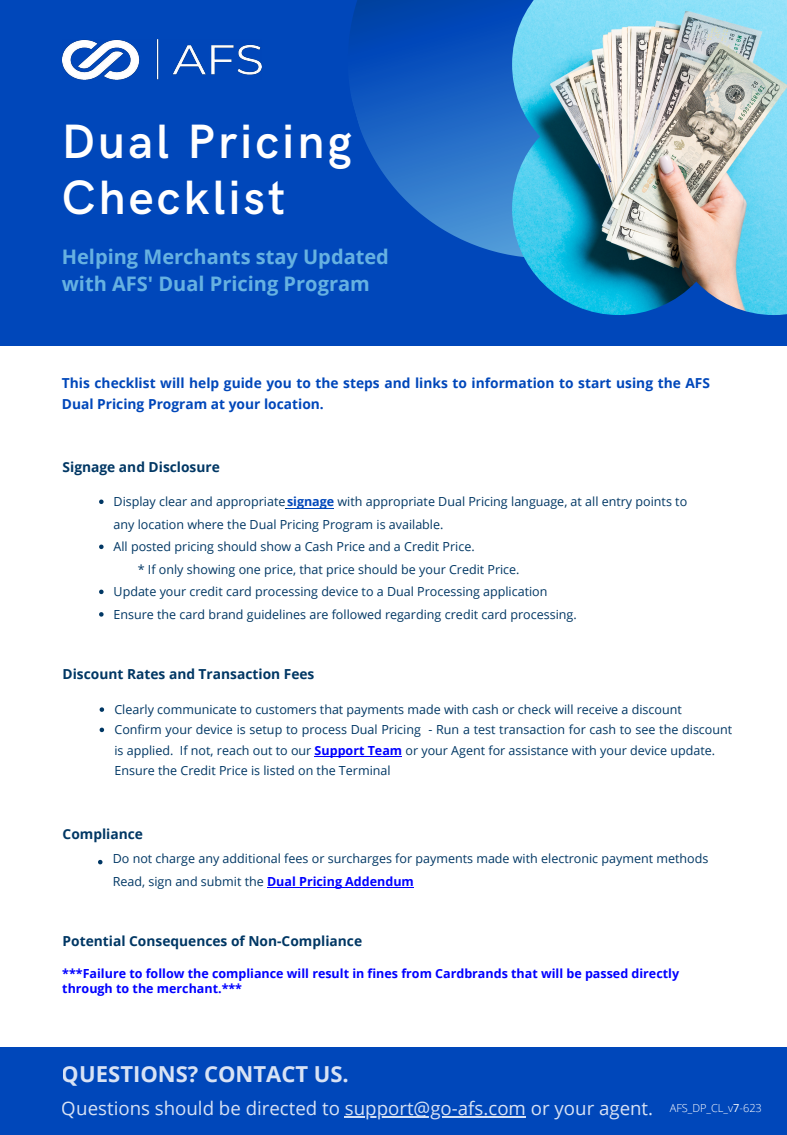
<style>
.page{position:relative;width:787px;height:1135px;background:#fff}
.page>*{position:absolute;margin:0;border:0;box-sizing:border-box;transform-origin:0 0}
.t1{font:600 48.3px/55.5px "HK Grotesk";letter-spacing:.065em;color:#fff}
.t2{font:700 22px "Open Sans";color:#fff}
.t3{font:700 20px/27.8px "Open Sans";color:#66b1e1}
.t4{font:18.7px "Open Sans";color:#fff}
.t5{font:700 13.8px/21px "Open Sans";color:#0047ba}
.t6{font:700 13.8px "Open Sans";color:#003764}
.t7{font:12.5px/20.3px "Open Sans";color:#003764}
.t8{font:700 12.5px/15px "Open Sans";color:#00f}
.s1{font-weight:700;color:#0047ba}
.s2{font-weight:700;color:#00f}
.s3{font-weight:300;font-size:11px}
.s4{font-size:11px}
</style>
<div class="page">
<div style="left:0;top:0;width:787px;height:345px;background:#0047ba"></div>
<svg style="left:349px;top:0;width:163px;height:256px"></svg>
<img style="left:512px;top:0;width:275px;height:315px">
<div style="left:0;top:1047px;width:787px;height:88px;background:#0047ba"></div>
<svg style="left:100px;top:707px;width:4px;height:5px"></svg>
<svg style="left:100px;top:727px;width:4px;height:5px"></svg>
<svg style="left:99px;top:499px;width:5px;height:5px"></svg>
<svg style="left:99px;top:544px;width:5px;height:5px"></svg>
<svg style="left:99px;top:589px;width:5px;height:5px"></svg>
<svg style="left:99px;top:612px;width:5px;height:5px"></svg>
<svg style="left:98px;top:860px;width:4px;height:4px"></svg>
<hr style="left:345px;top:1116px;width:181px;height:2px;background:#fff">
<hr style="left:287px;top:508px;width:47px;height:1px;background:#0047ba">
<hr style="left:315px;top:756px;width:87px;height:1px;background:#00f">
<hr style="left:267px;top:887px;width:146px;height:1px;background:#00f">
<img style="left:62px;top:39px;width:200px;height:41px">
<p class="t1" style="left:62px;top:116px;width:292px">Dual Pricing<br>Checklist</p>
<p class="t3" style="left:62px;top:242px;width:329px">Helping Merchants stay Updated with AFS' Dual Pricing Program</p>
<p class="t5" style="left:62px;top:372px;width:650px">This checklist will help guide you to the steps and links to information to start using the AFS<br>Dual Pricing Program at your location.</p>
<p class="t6" style="left:63px;top:457px;width:159px">Signage and Disclosure</p>
<p class="t7" style="left:114px;top:491px;width:575px">Display clear and appropriate<span class="s1">signage</span> with appropriate Dual Pricing language, at all entry points to</p>
<p class="t7" style="left:114px;top:514px;width:331px">any location where the Dual Pricing Program is available.</p>
<p class="t7" style="left:114px;top:536px;width:363px">All posted pricing should show a Cash Price and a Credit Price.</p>
<p class="t7" style="left:138px;top:559px;width:383px">* If only showing one price, that price should be your Credit Price.</p>
<p class="t7" style="left:114px;top:581px;width:435px">Update your credit card processing device to a Dual Processing application</p>
<p class="t7" style="left:114px;top:604px;width:464px">Ensure the card brand guidelines are followed regarding credit card processing.</p>
<p class="t6" style="left:63px;top:664px;width:253px">Discount Rates and Transaction Fees</p>
<p class="t7" style="left:114px;top:699px;width:619px">Clearly communicate to customers that payments made with cash or check will receive a discount<br>Confirm your device is setup to process Dual Pricing - Run a test transaction for cash to see the discount is applied. If not, reach out to our <span class="s2">Support Team</span> or your Agent for assistance with your device update.<br>Ensure the Credit Price is listed on the Terminal</p>
<p class="t6" style="left:63px;top:825px;width:82px">Compliance</p>
<p class="t7" style="left:113px;top:847px;width:597px;line-height:22.5px">Do not charge any additional fees or surcharges for payments made with electronic payment methods<br>Read, sign and submit the <span class="s2">Dual Pricing Addendum</span></p>
<p class="t6" style="left:63px;top:931px;width:301px">Potential Consequences of Non-Compliance</p>
<p class="t8" style="left:62px;top:966px;width:618px">***Failure to follow the compliance will result in fines from Cardbrands that will be passed directly through to the merchant.***</p>
<h2 class="t2" style="left:62px;top:1058px;width:289px">QUESTIONS? CONTACT US.</h2>
<p class="t4" style="left:62px;top:1095px;width:701px">Questions should be directed to support@go-afs.com or your agent. <span class="s3">AFS_DP_CL_v</span><span class="s4">7</span><span class="s3">-623</span></p>
</div>
